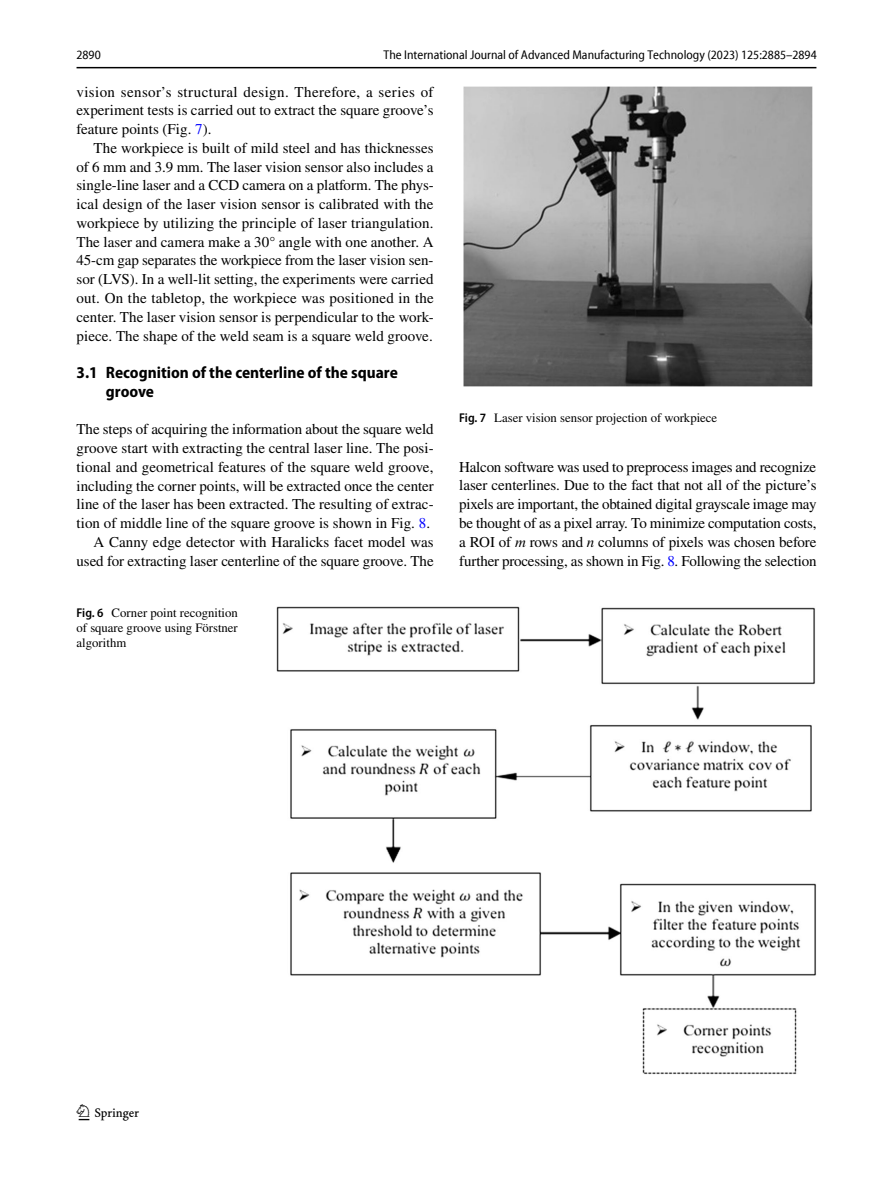
<style>
.page{position:relative;width:893px;height:1187px;background:#fff}
.page>*{position:absolute;margin:0;border:0;box-sizing:border-box;transform-origin:0 0}
.t1{font:22.5px "Springnew Regular 2";color:#000}
.t2{font:700 semi-condensed 16.5px/18.8px "Myriad Pro";color:#000}
.t3{font:15px/18.8px "STIX";color:#000;text-align:justify}
.t4{font:12.75px/15px "STIX";color:#000;text-align:justify}
.t5{font:semi-condensed 12.75px "Myriad Pro Unic";color:#000}
.s1{color:#00f}
.s2{font-family:"Myriad Pro";font-weight:600;font-stretch:semi-condensed}
.s3{font-style:italic}
</style>
<div class="page">
<hr style="left:77px;top:67px;width:739px;height:1px;background:#000">
<img style="left:276px;top:607px;width:540px;height:466px">
<div style="left:459px;top:87px;width:357px;height:300px;background:linear-gradient(to bottom,#fff,#fff)"></div>
<img style="left:463px;top:87px;width:349px;height:300px">
<p class="t5" style="left:77px;top:50px;width:26px">2890</p>
<p class="t5" style="left:384px;top:50px;width:435px">The International Journal of Advanced Manufacturing Technology (2023) 125:2885–2894</p>
<p class="t3" style="left:77px;top:83px;width:359px">vision sensor’s structural design. Therefore, a series of experiment tests is carried out to extract the square groove’s feature points (Fig. <span class="s1">7</span>).</p>
<p class="t3" style="left:77px;top:139px;width:359px;text-indent:17px">The workpiece is built of mild steel and has thicknesses of 6 mm and 3.9 mm. The laser vision sensor also includes a single-line laser and a CCD camera on a platform. The phys&shy;ical design of the laser vision sensor is calibrated with the workpiece by utilizing the principle of laser triangulation.<br>The laser and camera make a 30° angle with one another. A 45-cm gap separates the workpiece from the laser vision sen&shy;sor (LVS). In a well-lit setting, the experiments were carried out. On the tabletop, the workpiece was positioned in the center. The laser vision sensor is perpendicular to the work&shy;piece. The shape of the weld seam is a square weld groove.</p>
<p class="t2" style="left:106px;top:363px;width:293px;text-indent:-29px">3.1 Recognition of the centerline of the square groove</p>
<p class="t3" style="left:77px;top:421px;width:359px;text-align:right">The steps of acquiring the information about the square weld groove start with extracting the central laser line. The posi&shy;tional and geometrical features of the square weld groove, including the corner points, will be extracted once the center line of the laser has been extracted. The resulting of extrac&shy;tion of middle line of the square groove is shown in Fig. <span class="s1">8</span>.<br>A Canny edge detector with Haralicks facet model was used for extracting laser centerline of the square groove. The</p>
<p class="t4" style="left:77px;top:605px;width:163px"><span class="s2">Fig. 6</span> Corner point recognition of square groove using Förstner algorithm</p>
<p class="t4" style="left:459px;top:411px;width:259px"><span class="s2">Fig. 7</span> Laser vision sensor projection of workpiece</p>
<p class="t3" style="left:459px;top:458px;width:359px">Halcon software was used to preprocess images and recognize laser centerlines. Due to the fact that not all of the picture’s pixels are important, the obtained digital grayscale image may be thought of as a pixel array. To minimize computation costs, a ROI of <span class="s3">m</span> rows and <span class="s3">n</span> columns of pixels was chosen before further processing, as shown in Fig. <span class="s1">8</span>. Following the selection</p>
<h1 class="t1" style="left:79px;top:1104px;width:62px">1 3</h1>
</div>
